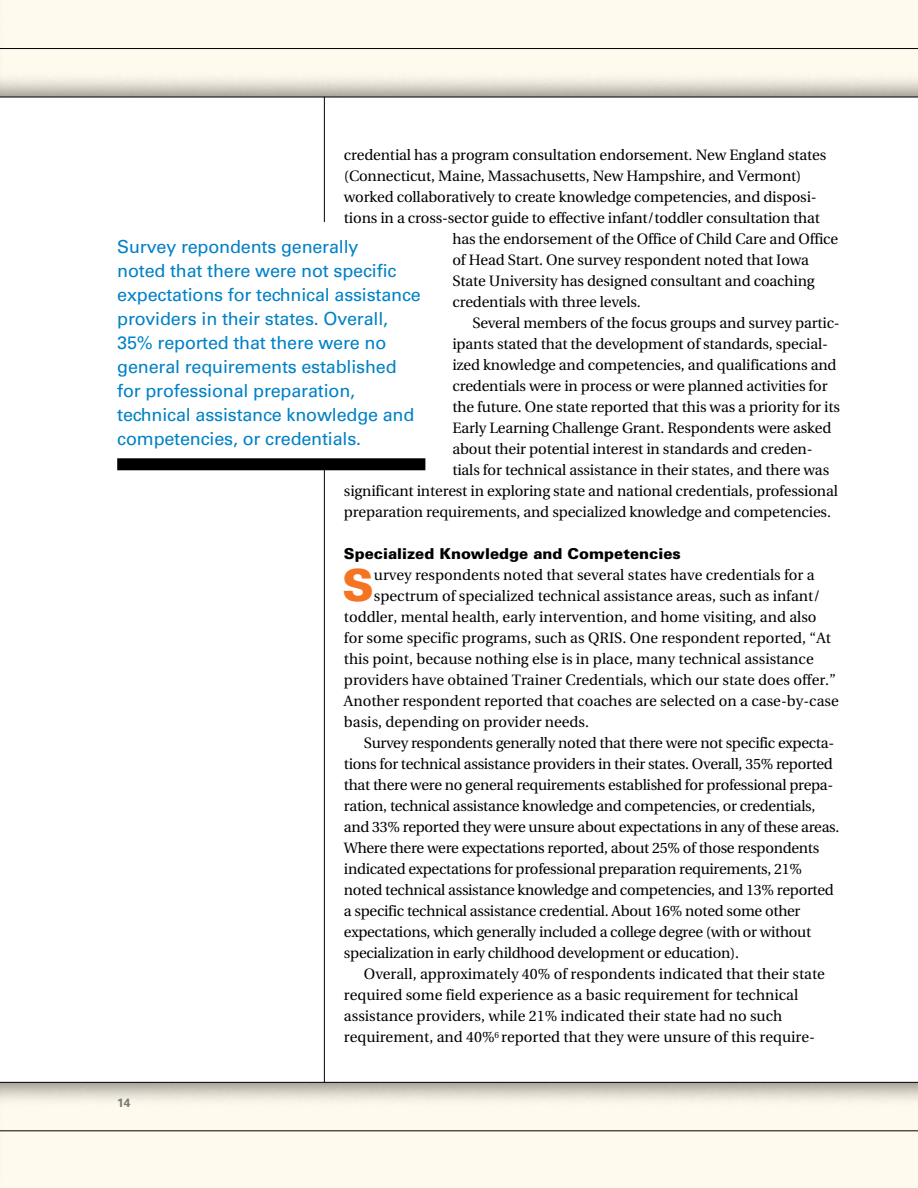
<style>
.page{position:relative;width:918px;height:1188px;background:#fff}
.page>*{position:absolute;margin:0;border:0;box-sizing:border-box;transform-origin:0 0}
.t1{font:900 44.1px "Univers LT Std";color:#f47421}
.t2{font:18px/24px "Univers LT Std";letter-spacing:-.01em;color:#0081c6}
.t3{font:15px "Utopia";letter-spacing:-.01em;color:#000}
.t4{font:900 15px "Univers LT Std";color:#000}
.t5{font:700 12px "Univers LT Std";color:#77787b}
</style>
<div class="page">
<div style="left:0;top:1076px;width:918px;height:112px;background:#000;opacity:.45"></div>
<hr style="left:0;top:1082px;width:918px;height:1px;background:#000">
<div style="left:0;top:0;width:918px;height:99px;background:#000;opacity:.45"></div>
<hr style="left:0;top:1131px;width:918px;height:1px;background:#000">
<hr style="left:0;top:48px;width:918px;height:1px;background:#000">
<hr style="left:0;top:97px;width:918px;height:1px;background:#000">
<hr style="left:324px;top:97px;width:1px;height:986px;background:#000">
<div style="left:118px;top:222px;width:307px;height:239px;background:#fff"></div>
<div style="left:117px;top:458px;width:308px;height:12px;background:#000"></div>
<p class="t3" style="left:344px;top:147px;width:484px">credential has a program consultation endorsement. New England states</p>
<p class="t3" style="left:344px;top:168px;width:459px">(Connecticut, Maine, Massachusetts, New Hampshire, and Vermont)</p>
<p class="t3" style="left:344px;top:189px;width:474px">worked collaboratively to create knowledge competencies, and disposi-</p>
<p class="t3" style="left:344px;top:210px;width:478px">tions in a cross-sector guide to effective infant/toddler consultation that</p>
<p class="t3" style="left:452px;top:231px;width:387px">has the endorsement of the Office of Child Care and Office</p>
<p class="t3" style="left:452px;top:252px;width:358px">of Head Start. One survey respondent noted that Iowa</p>
<p class="t3" style="left:452px;top:273px;width:364px">State University has designed consultant and coaching</p>
<p class="t3" style="left:452px;top:294px;width:190px">credentials with three levels.</p>
<p class="t3" style="left:472px;top:315px;width:369px">Several members of the focus groups and survey partic-</p>
<p class="t3" style="left:452px;top:336px;width:377px">ipants stated that the development of standards, special-</p>
<p class="t3" style="left:452px;top:357px;width:386px">ized knowledge and competencies, and qualifications and</p>
<p class="t3" style="left:452px;top:378px;width:377px">credentials were in process or were planned activities for</p>
<p class="t3" style="left:452px;top:399px;width:389px">the future. One state reported that this was a priority for its</p>
<p class="t3" style="left:452px;top:420px;width:381px">Early Learning Challenge Grant. Respondents were asked</p>
<p class="t3" style="left:452px;top:441px;width:362px">about their potential interest in standards and creden-</p>
<p class="t3" style="left:452px;top:462px;width:378px">tials for technical assistance in their states, and there was</p>
<p class="t3" style="left:344px;top:483px;width:496px">significant interest in exploring state and national credentials, professional</p>
<p class="t3" style="left:344px;top:504px;width:489px">preparation requirements, and specialized knowledge and competencies.</p>
<p class="t4" style="left:344px;top:545px;width:338px">Specialized Knowledge and Competencies</p>
<h1 class="t1" style="left:342px;top:558px;width:33px">S</h1>
<p class="t3" style="left:374px;top:567px;width:442px">urvey respondents noted that several states have credentials for a</p>
<p class="t2" style="left:117px;top:235px;width:305px">Survey repondents generally<br>noted that there were not specific expectations for technical assistance providers in their states. Overall, 35% reported that there were no general requirements established for professional preparation, technical assistance knowledge and competencies, or credentials.</p>
<p class="t3" style="left:374px;top:588px;width:448px">spectrum of specialized technical assistance areas, such as infant/</p>
<p class="t3" style="left:344px;top:609px;width:474px">toddler, mental health, early intervention, and home visiting, and also</p>
<p class="t3" style="left:344px;top:630px;width:489px">for some specific programs, such as QRIS. One respondent reported, “At</p>
<p class="t3" style="left:344px;top:651px;width:471px">this point, because nothing else is in place, many technical assistance</p>
<p class="t3" style="left:344px;top:672px;width:494px">providers have obtained Trainer Credentials, which our state does offer.”</p>
<p class="t3" style="left:344px;top:693px;width:496px">Another respondent reported that coaches are selected on a case-by-case</p>
<p class="t3" style="left:344px;top:714px;width:247px">basis, depending on provider needs.</p>
<p class="t3" style="left:364px;top:735px;width:472px">Survey respondents generally noted that there were not specific expecta-</p>
<p class="t3" style="left:344px;top:756px;width:490px">tions for technical assistance providers in their states. Overall, 35% reported</p>
<p class="t3" style="left:344px;top:777px;width:491px">that there were no general requirements established for professional prepa-</p>
<p class="t3" style="left:344px;top:798px;width:473px">ration, technical assistance knowledge and competencies, or credentials,</p>
<p class="t3" style="left:344px;top:819px;width:497px">and 33% reported they were unsure about expectations in any of these areas.</p>
<p class="t3" style="left:344px;top:840px;width:477px">Where there were expectations reported, about 25% of those respondents</p>
<p class="t3" style="left:344px;top:861px;width:460px">indicated expectations for professional preparation requirements, 21%</p>
<p class="t3" style="left:344px;top:882px;width:491px">noted technical assistance knowledge and competencies, and 13% reported</p>
<p class="t3" style="left:344px;top:903px;width:458px">a specific technical assistance credential. About 16% noted some other</p>
<p class="t3" style="left:344px;top:924px;width:469px">expectations, which generally included a college degree (with or without</p>
<p class="t3" style="left:344px;top:945px;width:397px">specialization in early childhood development or education).</p>
<p class="t3" style="left:364px;top:966px;width:462px">Overall, approximately 40% of respondents indicated that their state</p>
<p class="t3" style="left:344px;top:987px;width:456px">required some field experience as a basic requirement for technical</p>
<p class="t3" style="left:344px;top:1008px;width:440px">assistance providers, while 21% indicated their state had no such</p>
<p class="t3" style="left:344px;top:1029px;width:472px">requirement, and 40%<sup>6</sup> reported that they were unsure of this require-</p>
<p class="t5" style="left:117px;top:1095px;width:15px">14</p>
</div>
